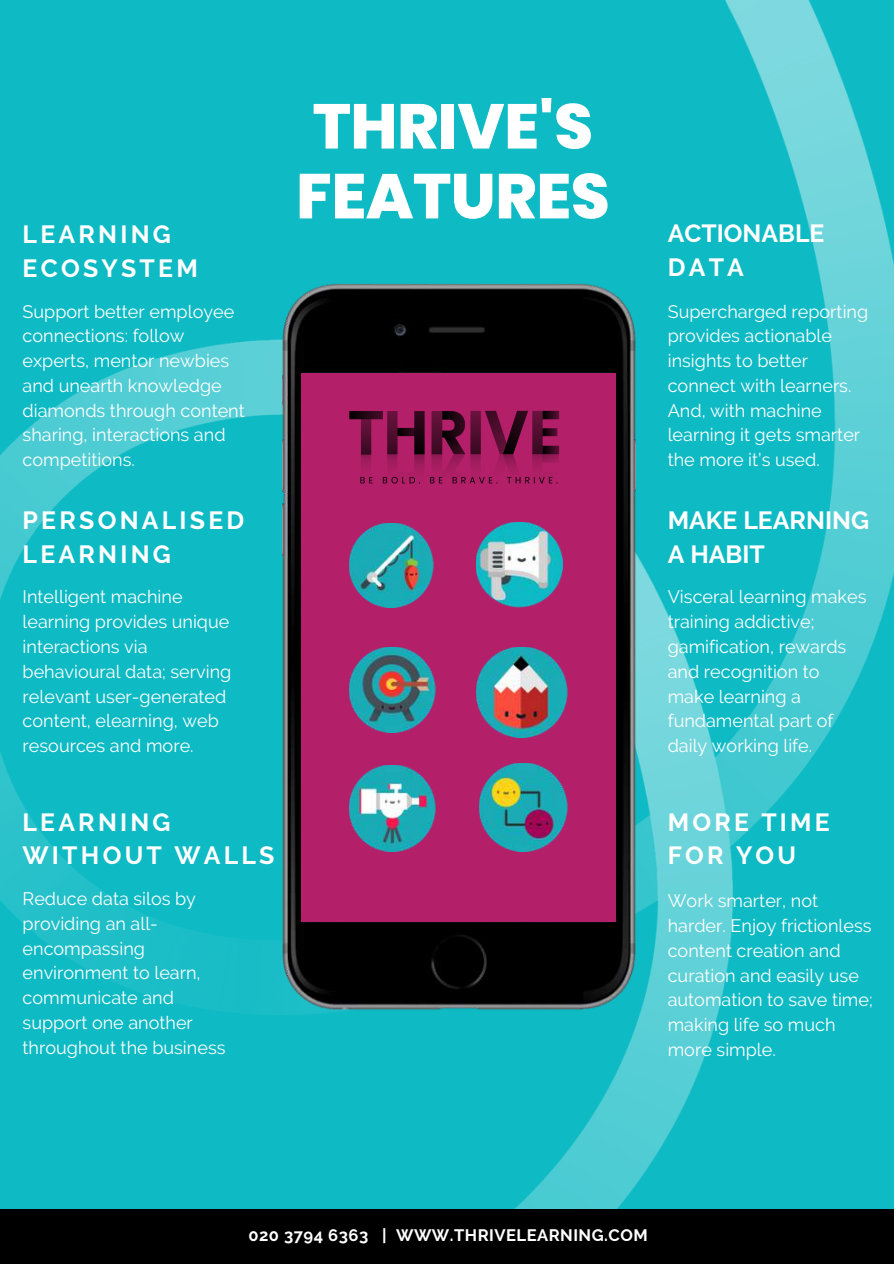
<style>
.page{position:relative;width:894px;height:1264px;background:#fff}
.page>*{position:absolute;margin:0;border:0;box-sizing:border-box;transform-origin:0 0}
.t1{font:800 63px/69.8px "Poppins";color:#fff}
.t2{font:700 24.9px/33.8px "Raleway";letter-spacing:.13em;color:#fff}
.t3{font:700 24.9px "Raleway";color:#fff}
.t4{font:700 24.75px/33.8px "Raleway";letter-spacing:.13em;color:#fff}
.t5{font:700 24.75px "Raleway";color:#fff}
.t6{font:18px/24.8px "Raleway";color:#fff}
.t7{font:700 16.5px "Raleway";letter-spacing:.03em;color:#fff}
</style>
<div class="page">
<img style="left:0;top:0;width:893px;height:1209px">
<div style="left:0;top:1209px;width:893px;height:54px;background:#000"></div>
<img style="left:282px;top:282px;width:353px;height:732px">
<div style="left:301px;top:373px;width:314px;height:548px;background:#b32069"></div>
<img style="left:277px;top:356px;width:363px;height:181px">
<img style="left:349px;top:524px;width:84px;height:83px">
<img style="left:476px;top:522px;width:86px;height:86px">
<img style="left:349px;top:647px;width:86px;height:86px">
<img style="left:476px;top:647px;width:91px;height:90px">
<img style="left:349px;top:765px;width:86px;height:86px">
<img style="left:479px;top:763px;width:88px;height:88px">
<h2 class="t2" style="left:23px;top:217px;width:177px">LEARNING<br>ECOSYSTEM</h2>
<p class="t6" style="left:23px;top:299px;width:224px">Support better employee connections: follow experts, mentor newbies and unearth knowledge diamonds through content sharing, interactions and competitions.</p>
<h2 class="t2" style="left:23px;top:503px;width:223px">PERSONALISED<br>LEARNING</h2>
<p class="t6" style="left:23px;top:584px;width:210px">Intelligent machine learning provides unique interactions via behavioural data; serving relevant user-generated content, elearning, web resources and more.</p>
<h3 class="t4" style="left:23px;top:805px;width:149px">LEARNING</h3>
<h2 class="t2" style="left:23px;top:838px;width:253px">WITHOUT WALLS</h2>
<p class="t6" style="left:23px;top:886px;width:204px">Reduce data silos by providing an all&shy;encompassing environment to learn, communicate and support one another throughout the business</p>
<h1 class="t1" style="left:296px;top:92px;width:315px">THRIVE'S<br>FEATURES</h1>
<h3 class="t5" style="left:667px;top:219px;width:158px">ACTIONABLE</h3>
<h2 class="t2" style="left:667px;top:250px;width:78px">DATA</h2>
<p class="t6" style="left:667px;top:299px;width:202px">Supercharged reporting provides actionable insights to better connect with learners.<br>And, with machine learning it gets smarter the more it’s used.</p>
<h2 class="t3" style="left:667px;top:505px;width:203px">MAKE LEARNING</h2>
<h3 class="t4" style="left:667px;top:537px;width:98px">A HABIT</h3>
<p class="t6" style="left:667px;top:584px;width:200px">Visceral learning makes training addictive; gamification, rewards and recognition to make learning a fundamental part of daily working life.</p>
<h3 class="t4" style="left:667px;top:805px;width:163px">MORE TIME<br>FOR YOU</h3>
<p class="t6" style="left:667px;top:888px;width:206px">Work smarter, not harder. Enjoy frictionless content creation and curation and easily use automation to save time; making life so much more simple.</p>
<p class="t7" style="left:248px;top:1225px;width:400px">020 3794 6363 | WWW.THRIVELEARNING.COM</p>
</div>
